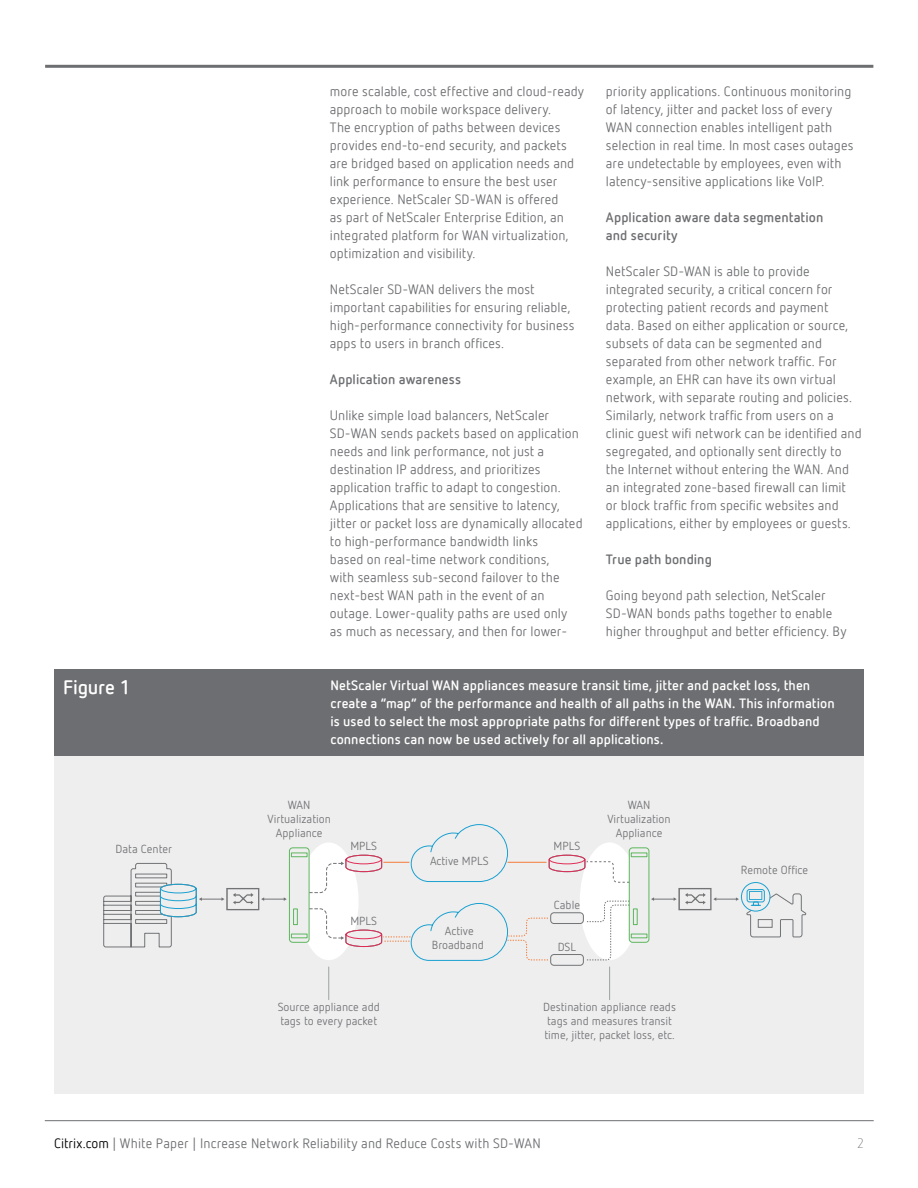
<style>
.page{position:relative;width:918px;height:1188px;background:#fff}
.page>*{position:absolute;margin:0;border:0;box-sizing:border-box;transform-origin:0 0}
.t1{font:700 19.5px "Netto Offc";letter-spacing:-.01em;color:#fff}
.t2{font:13.5px/18px "Netto Offc";letter-spacing:.005em;color:#6d6e71}
.t3{font:700 13.5px/18px "Netto Offc";letter-spacing:.005em;color:#fff}
.t4{font:700 13.5px/18px "Netto Offc";letter-spacing:.005em;color:#6d6e71}
.t5{font:300 13.5px "Netto Offc";color:#6d6e71}
.t6{font:11.7px/14.1px "Netto Offc";color:#636466;text-align:center}
.s1{color:#000}
</style>
<div class="page">
<hr style="left:45px;top:65px;width:828px;height:3px;background:#6d6e71">
<hr style="left:45px;top:1120px;width:829px;height:1px;background:#6d6e71">
<div style="left:54px;top:669px;width:810px;height:425px;background:#ededee"></div>
<hr style="left:329px;top:967px;width:1px;height:33px;background:#939598">
<hr style="left:609px;top:967px;width:1px;height:33px;background:#939598">
<svg style="left:651px;top:882px;width:156px;height:56px"></svg>
<svg style="left:103px;top:863px;width:184px;height:85px"></svg>
<div style="left:550px;top:954px;width:34px;height:12px;border:1px solid #636466;border-radius:3px"></div>
<div style="left:289px;top:847px;width:21px;height:96px;border:1px solid #4baf4b;border-radius:3px"></div>
<div style="left:291px;top:852px;width:17px;height:5px;border:1px solid #4baf4b"></div>
<div style="left:293px;top:908px;width:5px;height:17px;border:1px solid #4baf4b"></div>
<div style="left:629px;top:847px;width:20px;height:96px;border:1px solid #4baf4b;border-radius:3px"></div>
<div style="left:631px;top:852px;width:16px;height:5px;border:1px solid #4baf4b"></div>
<div style="left:633px;top:908px;width:5px;height:17px;border:1px solid #4baf4b"></div>
<svg style="left:307px;top:824px;width:324px;height:137px"></svg>
<div style="left:54px;top:669px;width:810px;height:87px;background:#6d6e71"></div>
<p class="t2" style="left:330px;top:82px;width:256px">more scalable, cost effective and cloud-ready approach to mobile workspace delivery.<br>The encryption of paths between devices provides end-to-end security, and packets are bridged based on application needs and link performance to ensure the best user experience. NetScaler SD-WAN is offered<br>as part of NetScaler Enterprise Edition, an integrated platform for WAN virtualization, optimization and visibility.</p>
<p class="t2" style="left:330px;top:280px;width:246px">NetScaler SD-WAN delivers the most important capabilities for ensuring reliable, high-performance connectivity for business apps to users in branch offices.</p>
<p class="t4" style="left:330px;top:370px;width:133px">Application awareness</p>
<p class="t2" style="left:330px;top:406px;width:254px">Unlike simple load balancers, NetScaler SD-WAN sends packets based on application needs and link performance, not just a destination IP address, and prioritizes application traffic to adapt to congestion.<br>Applications that are sensitive to latency, jitter or packet loss are dynamically allocated to high-performance bandwidth links<br>based on real-time network conditions,<br>with seamless sub-second failover to the next-best WAN path in the event of an outage. Lower-quality paths are used only as much as necessary, and then for lower-</p>
<p class="t2" style="left:606px;top:82px;width:249px">priority applications. Continuous monitoring of latency, jitter and packet loss of every WAN connection enables intelligent path selection in real time. In most cases outages are undetectable by employees, even with latency-sensitive applications like VoIP.</p>
<p class="t4" style="left:606px;top:208px;width:219px">Application aware data segmentation and security</p>
<p class="t2" style="left:606px;top:262px;width:257px">NetScaler SD-WAN is able to provide integrated security, a critical concern for protecting patient records and payment<br>data. Based on either application or source, subsets of data can be segmented and separated from other network traffic. For example, an EHR can have its own virtual network, with separate routing and policies.<br>Similarly, network traffic from users on a clinic guest wifi network can be identified and segregated, and optionally sent directly to the Internet without entering the WAN. And an integrated zone-based firewall can limit<br>or block traffic from specific websites and applications, either by employees or guests.</p>
<p class="t4" style="left:606px;top:550px;width:107px">True path bonding</p>
<p class="t2" style="left:606px;top:586px;width:242px">Going beyond path selection, NetScaler<br>SD-WAN bonds paths together to enable higher throughput and better efficiency. By</p>
<h1 class="t1" style="left:63px;top:675px;width:69px">Figure 1</h1>
<p class="t3" style="left:330px;top:676px;width:506px">NetScaler Virtual WAN appliances measure transit time, jitter and packet loss, then create a “map” of the performance and health of all paths in the WAN. This information is used to select the most appropriate paths for different types of traffic. Broadband connections can now be used actively for all applications.</p>
<p class="t6" style="left:116px;top:842px;width:58px">Data Center</p>
<p class="t6" style="left:268px;top:797px;width:65px">WAN<br>Virtualization<br>Appliance</p>
<p class="t6" style="left:607px;top:797px;width:65px">WAN<br>Virtualization<br>Appliance</p>
<p class="t6" style="left:350px;top:839px;width:28px">MPLS</p>
<p class="t6" style="left:554px;top:839px;width:28px">MPLS</p>
<p class="t6" style="left:350px;top:914px;width:28px">MPLS</p>
<p class="t6" style="left:430px;top:854px;width:60px">Active MPLS</p>
<p class="t6" style="left:432px;top:924px;width:54px">Active<br>Broadband</p>
<p class="t6" style="left:554px;top:897px;width:28px">Cable</p>
<p class="t6" style="left:558px;top:939px;width:20px">DSL</p>
<p class="t6" style="left:278px;top:1000px;width:104px;text-align:left">Source appliance add tags to every packet</p>
<p class="t6" style="left:543px;top:1000px;width:134px;text-align:left">Destination appliance reads tags and measures transit time, jitter, packet loss, etc.</p>
<p class="t6" style="left:741px;top:862px;width:69px">Remote Office</p>
<p class="t2" style="left:54px;top:1134px;width:488px"><span class="s1">Citrix.com</span> | White Paper | Increase Network Reliability and Reduce Costs with SD-WAN</p>
<p class="t5" style="left:857px;top:1135px;width:8px">2</p>
</div>
